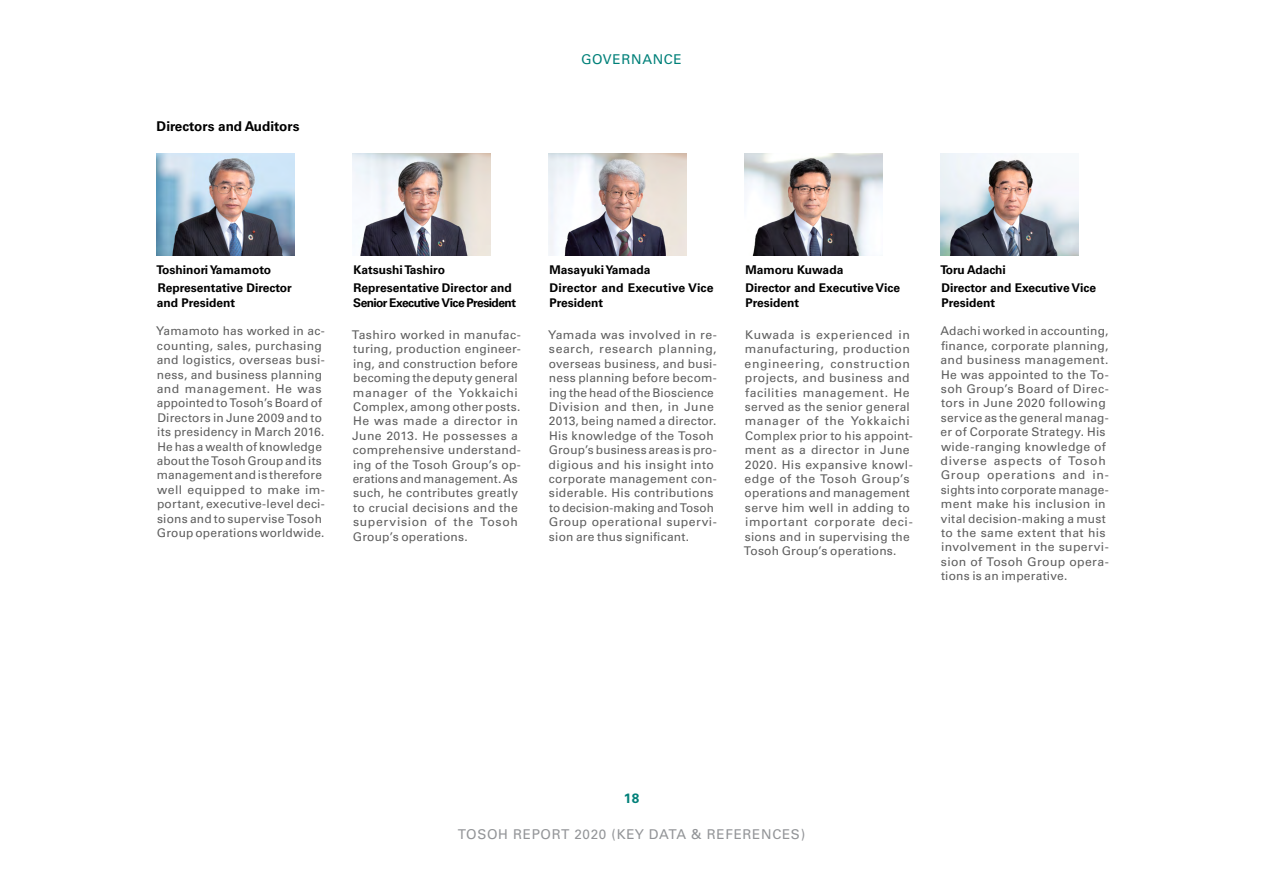
<style>
.page{position:relative;width:1263px;height:893px;background:#fff}
.page>*{position:absolute;margin:0;border:0;box-sizing:border-box;transform-origin:0 0}
.t1{font:13.5px "Univers LT Std";letter-spacing:.05em;color:#939598}
.t2{font:700 13.5px "Univers LT Std";color:#000}
.t3{font:13.5px "Univers LT Std";letter-spacing:.05em;color:#008079}
.t4{font:700 13.5px "Univers LT Std";color:#008079}
.t5{font:12px/14.4px "Univers LT Std";letter-spacing:.02em;color:#5e5e5e}
.t6{font:700 12px/18px "Univers LT Std";color:#000}
.t7{font:700 12px "Univers LT Std";letter-spacing:-.045em;color:#000}
</style>
<div class="page">
<img style="left:157px;top:154px;width:138px;height:102px">
<img style="left:353px;top:154px;width:138px;height:102px">
<img style="left:548px;top:154px;width:138px;height:102px">
<img style="left:744px;top:154px;width:138px;height:102px">
<img style="left:940px;top:154px;width:138px;height:102px">
<p class="t2" style="left:157px;top:119px;width:144px">Directors and Auditors</p>
<p class="t3" style="left:581px;top:51px;width:102px">GOVERNANCE</p>
<p class="t6" style="left:157px;top:261px;width:137px">Toshinori Yamamoto<br>Representative Director</p>
<p class="t6" style="left:157px;top:293px;width:80px">and President</p>
<p class="t5" style="left:156px;top:324px;width:170px">Yamamoto has worked in ac&shy;counting, sales, purchasing and logistics, overseas busi&shy;ness, and business planning and management. He was appointed to Tosoh’s Board of<br>Directors in June 2009 and to its presidency in March 2016.<br>He has a wealth of knowledge about the Tosoh Group and its management and is therefore well equipped to make im&shy;portant, executive-level deci&shy;sions and to supervise Tosoh<br>Group operations worldwide.</p>
<p class="t6" style="left:354px;top:261px;width:160px">Katsushi Tashiro<br>Representative Director and</p>
<p class="t7" style="left:353px;top:295px;width:164px">Senior Executive Vice President</p>
<p class="t5" style="left:352px;top:327px;width:171px">Tashiro worked in manufac&shy;turing, production engineer&shy;ing, and construction before becoming the deputy general manager of the Yokkaichi<br>Complex, among other posts.<br>He was made a director in<br>June 2013. He possesses a comprehensive understand&shy;ing of the Tosoh Group’s op&shy;erations and management. As such, he contributes greatly to crucial decisions and the supervision of the Tosoh<br>Group’s operations.</p>
<p class="t6" style="left:549px;top:261px;width:166px">Masayuki Yamada<br>Director and Executive Vice</p>
<p class="t6" style="left:549px;top:293px;width:55px">President</p>
<p class="t5" style="left:548px;top:327px;width:170px">Yamada was involved in re&shy;search, research planning, overseas business, and busi&shy;ness planning before becom&shy;ing the head of the Bioscience<br>Division and then, in June<br>2013, being named a director.<br>His knowledge of the Tosoh<br>Group’s business areas is pro&shy;digious and his insight into corporate management con&shy;siderable. His contributions to decision-making and Tosoh<br>Group operational supervi&shy;sion are thus significant.</p>
<p class="t6" style="left:745px;top:261px;width:156px">Mamoru Kuwada<br>Director and Executive Vice</p>
<p class="t6" style="left:745px;top:293px;width:55px">President</p>
<p class="t5" style="left:744px;top:327px;width:170px">Kuwada is experienced in manufacturing, production engineering, construction projects, and business and facilities management. He served as the senior general manager of the Yokkaichi<br>Complex prior to his appoint&shy;ment as a director in June<br>2020. His expansive knowl&shy;edge of the Tosoh Group’s operations and management serve him well in adding to important corporate deci&shy;sions and in supervising the<br>Tosoh Group’s operations.</p>
<p class="t6" style="left:940px;top:261px;width:157px">Toru Adachi<br>Director and Executive Vice</p>
<p class="t6" style="left:941px;top:293px;width:55px">President</p>
<p class="t5" style="left:940px;top:324px;width:170px">Adachi worked in accounting, finance, corporate planning, and business management.<br>He was appointed to the To&shy;soh Group’s Board of Direc&shy;tors in June 2020 following service as the general manag&shy;er of Corporate Strategy. His wide-ranging knowledge of diverse aspects of Tosoh<br>Group operations and in&shy;sights into corporate manage&shy;ment make his inclusion in vital decision-making a must to the same extent that his involvement in the supervi&shy;sion of Tosoh Group opera&shy;tions is an imperative.</p>
<p class="t4" style="left:624px;top:791px;width:17px">18</p>
<p class="t1" style="left:458px;top:826px;width:349px">TOSOH REPORT 2020 (KEY DATA &amp; REFERENCES)</p>
</div>
